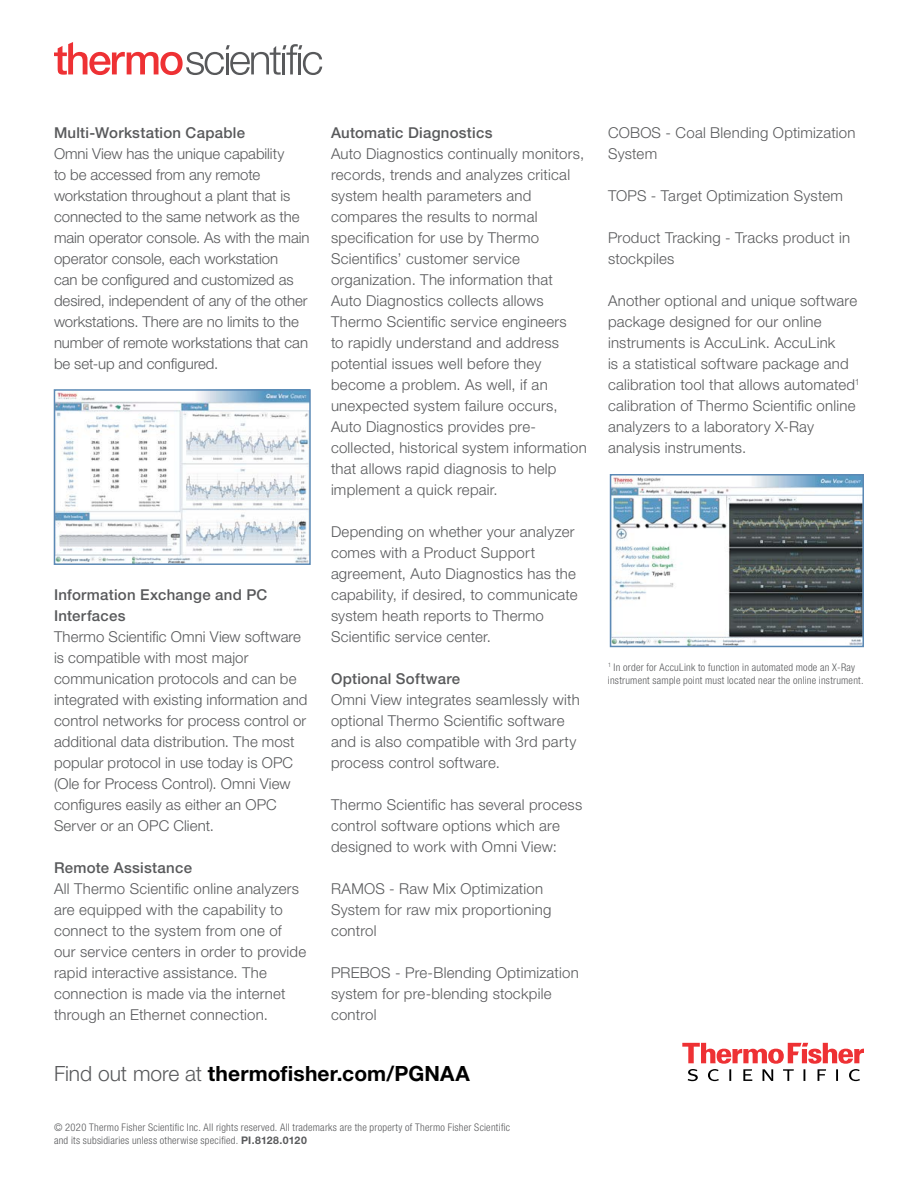
<style>
.page{position:relative;width:918px;height:1188px;background:#fff}
.page>*{position:absolute;margin:0;border:0;box-sizing:border-box;transform-origin:0 0}
.t1{font:700 21px "Helvetica Neue LT Std";letter-spacing:.005em;color:#000}
.t2{font:300 15px/21px "Helvetica Neue LT Std";letter-spacing:.015em;color:#58595b}
.t3{font:300 15px/21px "Helvetica Neue LT Std";letter-spacing:-.005em;color:#58595b}
.t4{font:500 15px/21px "Helvetica Neue LT Std";letter-spacing:.015em;color:#58595b}
.t5{font:300 condensed 10.5px/13.5px "Helvetica Neue LT Std";letter-spacing:.025em;color:#58595b}
.s1{font-weight:300;color:#58595b}
.s2{font-weight:700;font-stretch:normal}
</style>
<div class="page">
<svg style="left:682px;top:1043px;width:182px;height:38px"></svg>
<img style="left:57px;top:392px;width:251px;height:170px">
<div style="left:54px;top:389px;width:257px;height:176px;border:2px solid #5b89b5"></div>
<img style="left:613px;top:477px;width:248px;height:167px">
<div style="left:610px;top:474px;width:254px;height:173px;border:2px solid #5b89b5"></div>
<svg style="left:54px;top:42px;width:268px;height:33px"></svg>
<p class="t4" style="left:54px;top:122px;width:193px">Multi-Workstation Capable</p>
<p class="t3" style="left:54px;top:143px;width:257px">Omni View has the unique capability<br>to be accessed from any remote workstation throughout a plant that is connected to the same network as the main operator console. As with the main operator console, each workstation<br>can be configured and customized as desired, independent of any of the other workstations. There are no limits to the number of remote workstations that can be set-up and configured.</p>
<p class="t4" style="left:54px;top:584px;width:215px">Information Exchange and PC<br>Interfaces</p>
<p class="t2" style="left:54px;top:626px;width:255px">Thermo Scientific Omni View software is compatible with most major communication protocols and can be integrated with existing information and control networks for process control or additional data distribution. The most popular protocol in use today is OPC (Ole for Process Control). Omni View configures easily as either an OPC Server or an OPC Client.</p>
<p class="t4" style="left:54px;top:857px;width:140px">Remote Assistance</p>
<p class="t2" style="left:54px;top:878px;width:254px">All Thermo Scientific online analyzers are equipped with the capability to connect to the system from one of our service centers in order to provide rapid interactive assistance. The connection is made via the internet through an Ethernet connection.</p>
<p class="t4" style="left:331px;top:122px;width:163px">Automatic Diagnostics</p>
<p class="t2" style="left:331px;top:143px;width:257px">Auto Diagnostics continually monitors, records, trends and analyzes critical system health parameters and compares the results to normal specification for use by Thermo Scientifics’ customer service organization. The information that Auto Diagnostics collects allows Thermo Scientific service engineers<br>to rapidly understand and address potential issues well before they become a problem. As well, if an unexpected system failure occurs, Auto Diagnostics provides pre&shy;collected, historical system information that allows rapid diagnosis to help implement a quick repair.</p>
<p class="t2" style="left:331px;top:521px;width:248px">Depending on whether your analyzer comes with a Product Support agreement, Auto Diagnostics has the capability, if desired, to communicate system heath reports to Thermo Scientific service center.</p>
<p class="t4" style="left:331px;top:668px;width:131px">Optional Software</p>
<p class="t2" style="left:331px;top:689px;width:250px">Omni View integrates seamlessly with optional Thermo Scientific software and is also compatible with 3rd party process control software.</p>
<p class="t2" style="left:331px;top:794px;width:253px">Thermo Scientific has several process control software options which are designed to work with Omni View:</p>
<p class="t2" style="left:331px;top:878px;width:222px">RAMOS - Raw Mix Optimization<br>System for raw mix proportioning control</p>
<p class="t2" style="left:331px;top:962px;width:249px">PREBOS - Pre-Blending Optimization system for pre-blending stockpile control</p>
<h1 class="t1" style="left:54px;top:1061px;width:417px"><span class="s1">Find out more at</span> thermofisher.com/PGNAA</h1>
<p class="t5" style="left:54px;top:1120px;width:458px">© 2020 Thermo Fisher Scientific Inc. All rights reserved. All trademarks are the property of Thermo Fisher Scientific and its subsidiaries unless otherwise specified. <span class="s2">PI.8128.0120</span></p>
<p class="t2" style="left:608px;top:122px;width:249px">COBOS - Coal Blending Optimization<br>System</p>
<p class="t2" style="left:608px;top:185px;width:236px">TOPS - Target Optimization System</p>
<p class="t2" style="left:608px;top:227px;width:244px">Product Tracking - Tracks product in stockpiles</p>
<p class="t2" style="left:608px;top:290px;width:253px">Another optional and unique software package designed for our online instruments is AccuLink. AccuLink<br>is a statistical software package and calibration tool that allows automated<sup>1 </sup>calibration of Thermo Scientific online analyzers to a laboratory X-Ray analysis instruments.</p>
<p class="t5" style="left:608px;top:660px;width:257px"><sup>1</sup> In order for AccuLink to function in automated mode an X-Ray instrument sample point must located near the online instrument.</p>
</div>
